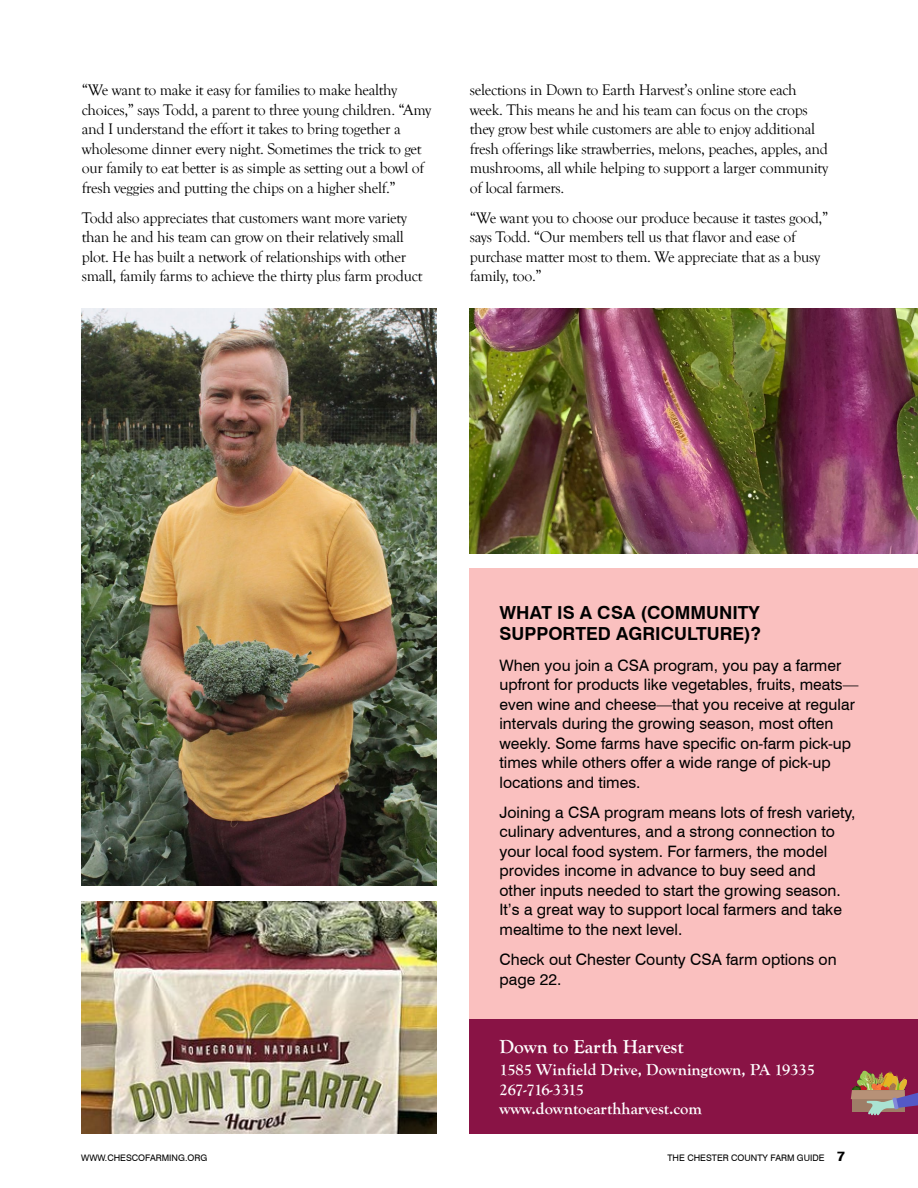
<style>
.page{position:relative;width:918px;height:1188px;background:#fff}
.page>*{position:absolute;margin:0;border:0;box-sizing:border-box;transform-origin:0 0}
.t1{font:700 19.5px "Goudy Old Style T";color:#fff}
.t2{font:700 18px/21.6px "Swiss 721 BT";color:#000}
.t3{font:700 16.5px/19.5px "Goudy Old Style T";color:#fff}
.t4{font:15.75px/19.5px "Goudy Old Style T";letter-spacing:-.02em;color:#000}
.t5{font:15.75px/19.5px "Swiss 721 BT";color:#000}
.t6{font:9px "Swiss 721 BT";color:#000}
.s1{font-weight:800;font-size:13.5px}
</style>
<div class="page">
<div style="left:470px;top:569px;width:448px;height:452px;background:#fac0bf"></div>
<img style="left:81px;top:901px;width:355px;height:233px">
<img style="left:81px;top:308px;width:355px;height:578px">
<img style="left:470px;top:308px;width:448px;height:246px">
<div style="left:470px;top:1019px;width:448px;height:115px;background:#891345"></div>
<svg style="left:851px;top:1070px;width:67px;height:45px"></svg>
<p class="t4" style="left:82px;top:81px;width:351px">“We want to make it easy for families to make healthy choices,” says Todd, a parent to three young children. “Amy and I understand the effort it takes to bring together a wholesome dinner every night. Sometimes the trick to get our family to eat better is as simple as setting out a bowl of fresh veggies and putting the chips on a higher shelf.”</p>
<p class="t4" style="left:82px;top:208px;width:342px">Todd also appreciates that customers want more variety than he and his team can grow on their relatively small plot. He has built a network of relationships with other small, family farms to achieve the thirty plus farm product</p>
<p class="t4" style="left:470px;top:81px;width:360px">selections in Down to Earth Harvest’s online store each week. This means he and his team can focus on the crops they grow best while customers are able to enjoy additional fresh offerings like strawberries, melons, peaches, apples, and mushrooms, all while helping to support a larger community of local farmers.</p>
<p class="t4" style="left:470px;top:208px;width:360px">“We want you to choose our produce because it tastes good,” says Todd. “Our members tell us that flavor and ease of purchase matter most to them. We appreciate that as a busy family, too.”</p>
<p class="t2" style="left:500px;top:601px;width:263px">WHAT IS A CSA (COMMUNITY<br>SUPPORTED AGRICULTURE)?</p>
<p class="t5" style="left:500px;top:655px;width:360px">When you join a CSA program, you pay a farmer upfront for products like vegetables, fruits, meats— even wine and cheese—that you receive at regular intervals during the growing season, most often weekly. Some farms have specific on-farm pick-up times while others offer a wide range of pick-up locations and times.</p>
<p class="t5" style="left:500px;top:802px;width:358px">Joining a CSA program means lots of fresh variety, culinary adventures, and a strong connection to your local food system. For farmers, the model provides income in advance to buy seed and other inputs needed to start the growing season.<br>It’s a great way to support local farmers and take mealtime to the next level.</p>
<p class="t5" style="left:500px;top:950px;width:339px">Check out Chester County CSA farm options on page 22.</p>
<p class="t1" style="left:500px;top:1036px;width:186px">Down to Earth Harvest</p>
<p class="t3" style="left:500px;top:1061px;width:317px">1585 Winfield Drive, Downingtown, PA 19335<br>267-716-3315<br>www.downtoearthharvest.com</p>
<p class="t6" style="left:81px;top:1152px;width:128px">WWW.CHESCOFARMING.ORG</p>
<p class="t6" style="left:668px;top:1152px;width:179px">THE CHESTER COUNTY FARM GUIDE <span class="s1">7</span></p>
</div>
